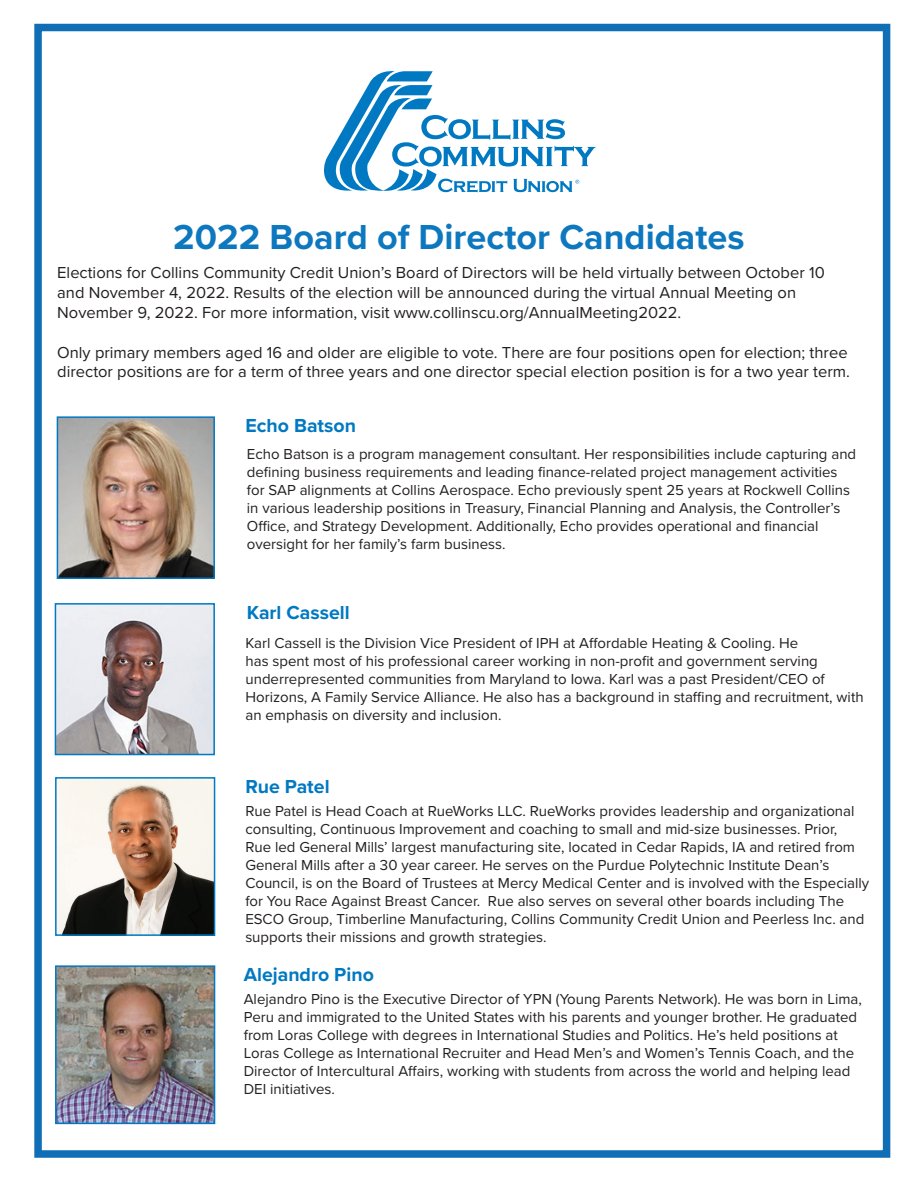
<style>
.page{position:relative;width:918px;height:1188px;background:#fff}
.page>*{position:absolute;margin:0;border:0;box-sizing:border-box;transform-origin:0 0}
.t1{font:700 36px "Proxima Nova";color:#0e78bf}
.t2{font:700 19.5px "Proxima Nova";color:#0079c2}
.t3{font:16.5px/19.8px "Proxima Nova";color:#231f20}
.t4{font:15px/18px "Proxima Nova";color:#231f20}
</style>
<div class="page">
<div style="left:34px;top:24px;width:856px;height:1134px;border:8px solid #106eb6"></div>
<img style="left:60px;top:419px;width:152px;height:157px">
<div style="left:57px;top:416px;width:158px;height:163px;border:2px solid #0079c2"></div>
<img style="left:58px;top:606px;width:154px;height:146px">
<div style="left:55px;top:603px;width:160px;height:152px;border:2px solid #0079c2"></div>
<img style="left:58px;top:968px;width:154px;height:153px">
<div style="left:55px;top:965px;width:160px;height:159px;border:2px solid #0079c2"></div>
<svg style="left:323px;top:71px;width:273px;height:122px"></svg>
<img style="left:58px;top:780px;width:154px;height:153px">
<div style="left:55px;top:777px;width:160px;height:159px;border:2px solid #0079c2"></div>
<h1 class="t1" style="left:173px;top:210px;width:573px">2022 Board of Director Candidates</h1>
<p class="t3" style="left:57px;top:262px;width:769px">Elections for Collins Community Credit Union’s Board of Directors will be held virtually between October 10 and November 4, 2022. Results of the election will be announced during the virtual Annual Meeting on<br>November 9, 2022. For more information, visit www.collinscu.org/AnnualMeeting2022.</p>
<p class="t3" style="left:57px;top:341px;width:794px">Only primary members aged 16 and older are eligible to vote. There are four positions open for election; three director positions are for a term of three years and one director special election position is for a two year term.</p>
<h2 class="t2" style="left:245px;top:411px;width:112px">Echo Batson</h2>
<p class="t4" style="left:247px;top:444px;width:611px">Echo Batson is a program management consultant. Her responsibilities include capturing and defining business requirements and leading finance-related project management activities for SAP alignments at Collins Aerospace. Echo previously spent 25 years at Rockwell Collins in various leadership positions in Treasury, Financial Planning and Analysis, the Controller’s Office, and Strategy Development. Additionally, Echo provides operational and financial oversight for her family’s farm business.</p>
<h2 class="t2" style="left:247px;top:597px;width:104px">Karl Cassell</h2>
<p class="t4" style="left:245px;top:634px;width:620px">Karl Cassell is the Division Vice President of IPH at Affordable Heating &amp; Cooling. He<br>has spent most of his professional career working in non-profit and government serving underrepresented communities from Maryland to Iowa. Karl was a past President/CEO of Horizons, A Family Service Alliance. He also has a background in staffing and recruitment, with an emphasis on diversity and inclusion.</p>
<h2 class="t2" style="left:245px;top:771px;width:86px">Rue Patel</h2>
<p class="t4" style="left:245px;top:801px;width:625px">Rue Patel is Head Coach at RueWorks LLC. RueWorks provides leadership and organizational consulting, Continuous Improvement and coaching to small and mid-size businesses. Prior,<br>Rue led General Mills’ largest manufacturing site, located in Cedar Rapids, IA and retired from General Mills after a 30 year career. He serves on the Purdue Polytechnic Institute Dean’s Council, is on the Board of Trustees at Mercy Medical Center and is involved with the Especially for You Race Against Breast Cancer. Rue also serves on several other boards including The ESCO Group, Timberline Manufacturing, Collins Community Credit Union and Peerless Inc. and supports their missions and growth strategies.</p>
<h2 class="t2" style="left:244px;top:960px;width:132px">Alejandro Pino</h2>
<p class="t4" style="left:244px;top:990px;width:620px">Alejandro Pino is the Executive Director of YPN (Young Parents Network). He was born in Lima, Peru and immigrated to the United States with his parents and younger brother. He graduated from Loras College with degrees in International Studies and Politics. He’s held positions at Loras College as International Recruiter and Head Men’s and Women’s Tennis Coach, and the Director of Intercultural Affairs, working with students from across the world and helping lead DEI initiatives.</p>
</div>
